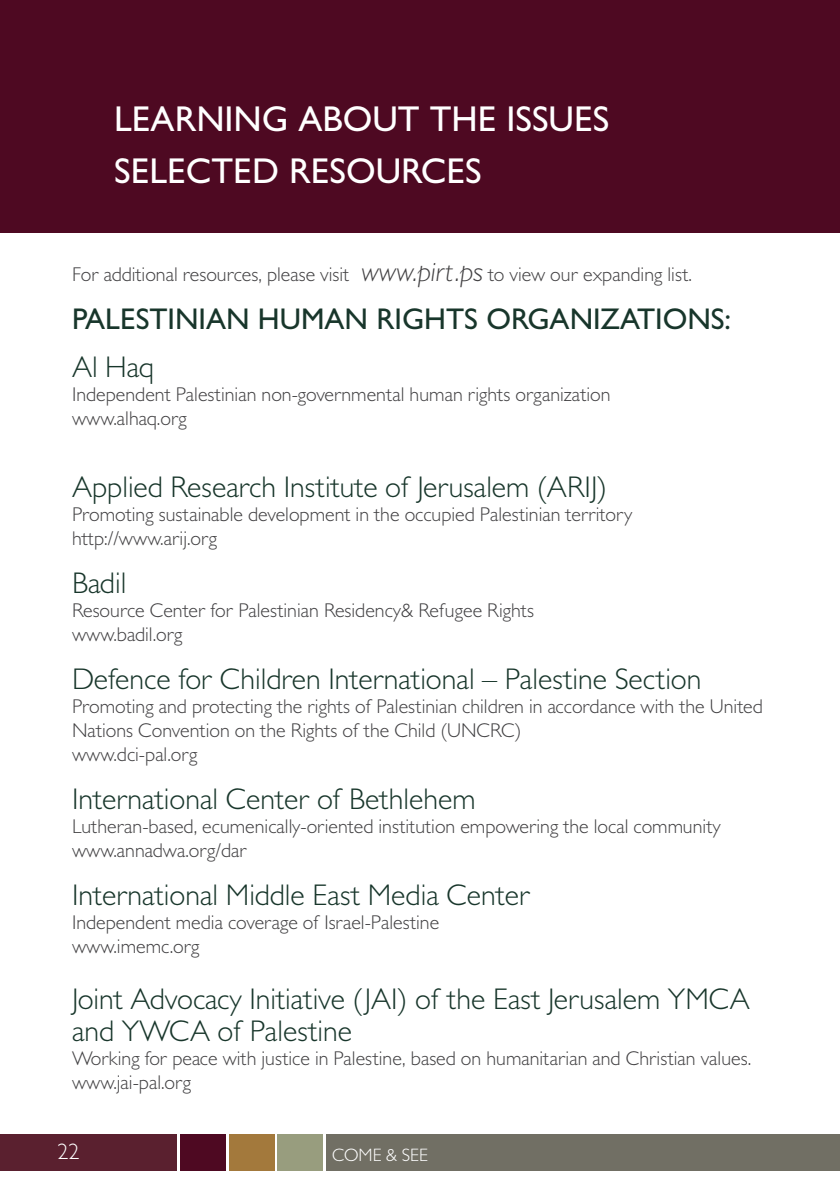
<style>
.page{position:relative;width:840px;height:1191px;background:#fff}
.page>*{position:absolute;margin:0;border:0;box-sizing:border-box;transform-origin:0 0}
.t1{font:500 36px "Gill Sans MT Pro";color:#fff}
.t2{font:300 30px/32px "Gill Sans MT Pro";color:#18362b}
.t3{font:500 30px "Gill Sans MT Pro";color:#18362b}
.t4{font:300 22px "Gill Sans";color:#fff}
.t5{font:300 20px/24px "Gill Sans MT Pro";color:#414042}
.t6{font:300 18px "Gill Sans MT Pro";color:#fff}
.s1{font-style:italic;font-size:28px}
</style>
<div class="page">
<div style="left:0;top:1134px;width:177px;height:37px;background:#5a202f"></div>
<div style="left:180px;top:1134px;width:46px;height:37px;background:#4e0922"></div>
<div style="left:229px;top:1134px;width:45px;height:37px;background:#a3793c"></div>
<div style="left:277px;top:1134px;width:45px;height:37px;background:#989d7e"></div>
<div style="left:326px;top:1134px;width:513px;height:37px;background:#716f64"></div>
<div style="left:0;top:0;width:839px;height:232px;background:#4e0922"></div>
<h1 class="t1" style="left:114px;top:98px;width:84px">LEARNING</h1>
<h1 class="t1" style="left:298px;top:98px;width:71px">ABOUT</h1>
<h1 class="t1" style="left:429px;top:98px;width:23px">THE</h1>
<h1 class="t1" style="left:506px;top:98px;width:18px">ISSUES</h1>
<h1 class="t1" style="left:114px;top:150px;width:19px">SELE</h1>
<h1 class="t1" style="left:186px;top:150px;width:49px">CTED</h1>
<h1 class="t1" style="left:289px;top:150px;width:23px">RESOUR</h1>
<h1 class="t1" style="left:420px;top:150px;width:43px">CES</h1>
<p class="t5" style="left:72px;top:262px;width:621px">For additional resources, please visit <span class="s1">www.pirt.ps</span> to view our expanding list.</p>
<h2 class="t3" style="left:72px;top:301px;width:48px">PALESTINI</h2>
<h2 class="t3" style="left:206px;top:301px;width:74px">AN HUM</h2>
<h2 class="t3" style="left:324px;top:301px;width:70px">AN RIGHTS</h2>
<h2 class="t3" style="left:486px;top:301px;width:21px">ORG</h2>
<h2 class="t3" style="left:549px;top:301px;width:106px">ANI ZATIONS</h2>
<h2 class="t3" style="left:724px;top:301px;width:8px">:</h2>
<h2 class="t2" style="left:72px;top:350px;width:83px">Al H aq</h2>
<p class="t5" style="left:72px;top:382px;width:539px">I ndependent Palestinian non-governmental human rights organization www.alhaq.org</p>
<h2 class="t2" style="left:72px;top:470px;width:536px">Applied Research I nstitute of Jerusalem (ARIJ)</h2>
<p class="t5" style="left:72px;top:502px;width:561px">Promoting sustainable development in the occupied Palestinian territory http://www.arij.org</p>
<h2 class="t2" style="left:72px;top:566px;width:56px">Badil</h2>
<p class="t5" style="left:72px;top:598px;width:463px">Resource Center for Palestinian Residency&amp; Refugee Rights www.badil.org</p>
<h2 class="t2" style="left:72px;top:662px;width:630px">Defence for Children I nternational – Palestine Section</h2>
<p class="t5" style="left:72px;top:694px;width:692px">Promoting and protecting the rights of Palestinian children in accordance with the United<br>Nations Convention on the Rights of the Child (UNCRC)<br>www.dci-pal.org</p>
<h2 class="t2" style="left:72px;top:782px;width:405px">I nternational Center of Bethlehem</h2>
<p class="t5" style="left:72px;top:814px;width:649px">Lutheran-based, ecumenically-oriented institution empowering the local community www.annadwa.org/dar</p>
<h2 class="t2" style="left:72px;top:878px;width:459px">I nternational M iddle East Media Center</h2>
<p class="t5" style="left:72px;top:910px;width:368px">I ndependent media coverage of Israel-Palestine www.imemc.org</p>
<h2 class="t2" style="left:72px;top:982px;width:678px">Joint Advocacy I nitiative (JAI) of the East Jerusalem YM CA and YWCA of Palestine</h2>
<p class="t5" style="left:72px;top:1046px;width:680px">Working for peace with justice in Palestine, based on humanitarian and Christian values. www.jai-pal.org</p>
<p class="t4" style="left:57px;top:1139px;width:23px">22</p>
<p class="t6" style="left:332px;top:1143px;width:98px">Come &amp; See</p>
</div>
